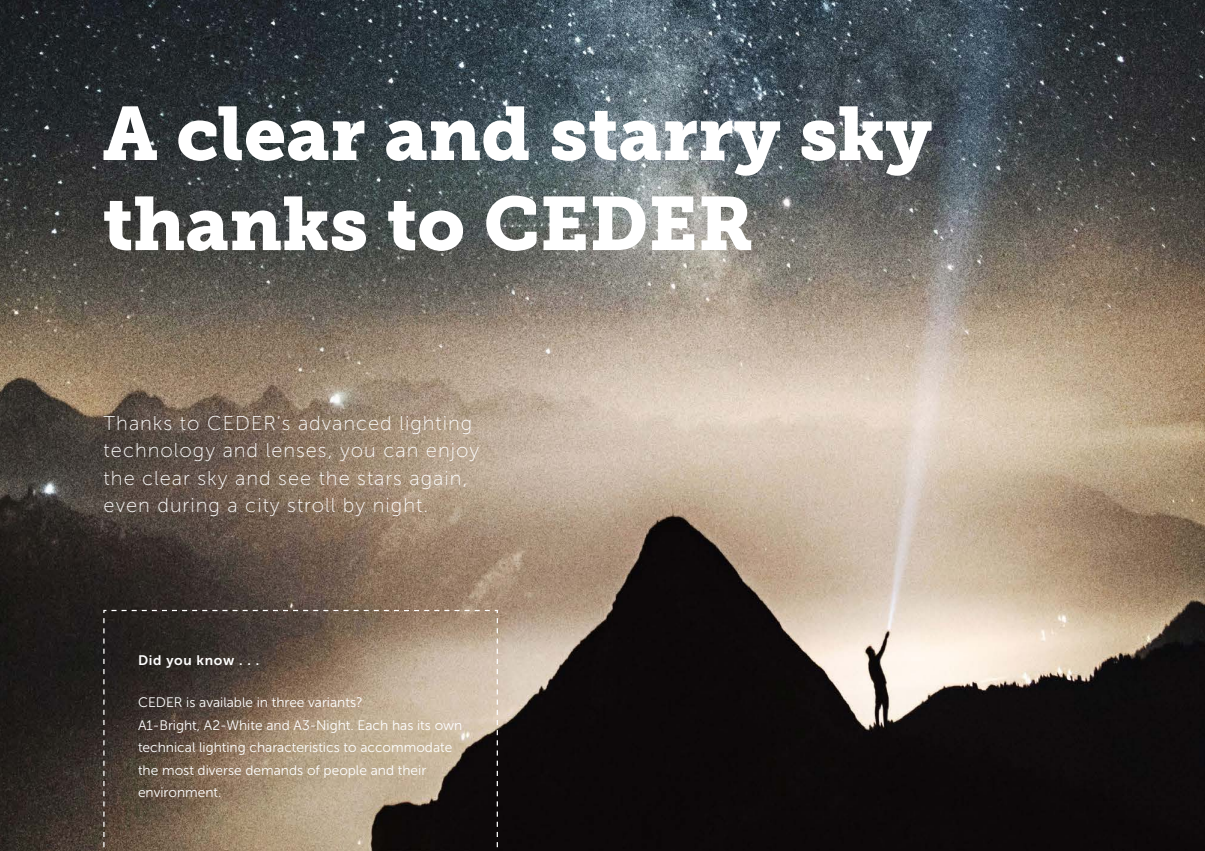
<style>
.page{position:relative;width:1205px;height:851px;background:#fff}
.page>*{position:absolute;margin:0;border:0;box-sizing:border-box;transform-origin:0 0}
.t1{font:75px/90px "Museo Slab 900";color:#fff}
.t2{font:20px/27.5px "Museo Sans 100";letter-spacing:.05em;color:#fff}
.t3{font:13.75px/22.5px "Museo Sans 300";color:#fff}
.t4{font:13.75px "Museo Sans 700";letter-spacing:.05em;color:#fff}
</style>
<div class="page">
<img style="left:0;top:0;width:1205px;height:850px">
<svg style="left:103px;top:609px;width:395px;height:241px;background:#7c6d5d"></svg>
<p class="t1" style="left:103px;top:89px;width:831px">A clear and starry sky thanks to CEDER</p>
<p class="t2" style="left:104px;top:409px;width:377px">Thanks to CEDER’s advanced lighting technology and lenses, you can enjoy the clear sky and see the stars again, even during a city stroll by night.</p>
<p class="t4" style="left:138px;top:652px;width:123px">Did you know . . .</p>
<p class="t3" style="left:138px;top:691px;width:326px">CEDER is available in three variants?<br>A1-Bright, A2-White and A3-Night. Each has its own technical lighting characteristics to accommodate the most diverse demands of people and their environment.</p>
</div>
